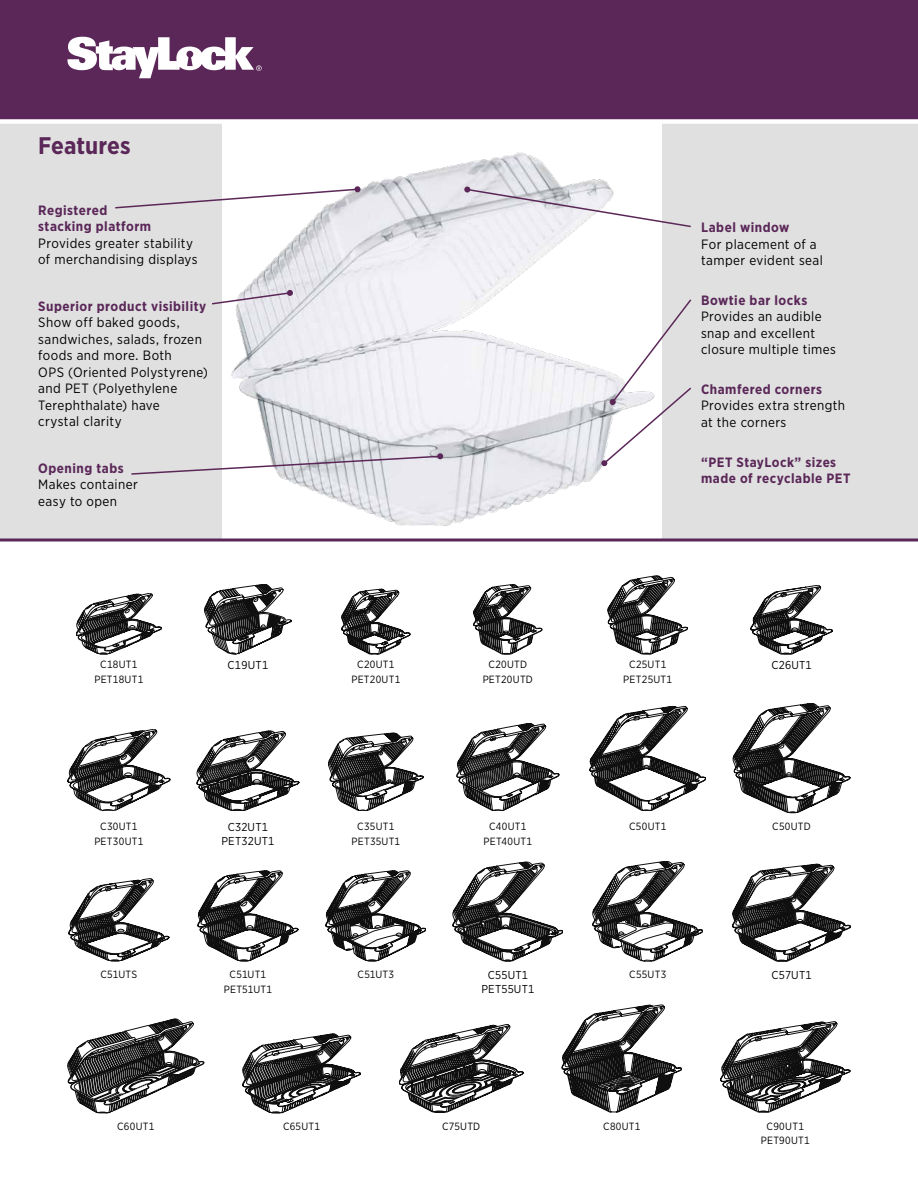
<style>
.page{position:relative;width:918px;height:1188px;background:#fff}
.page>*{position:absolute;margin:0;border:0;box-sizing:border-box;transform-origin:0 0}
.t1{font:700 24px "Gotham Narrow";color:#5a2758}
.t2{font:13.5px/16.5px "Gotham Narrow";letter-spacing:.03em;color:#000}
.t3{font:700 13.5px/16.5px "Gotham Narrow";letter-spacing:.035em;color:#5a2758}
.t4{font:11.55px/14.9px "Gotham Narrow";letter-spacing:.02em;color:#000;text-align:center}
.t5{font:10.5px/14.9px "Gotham Narrow";letter-spacing:.025em;color:#000;text-align:center}
</style>
<div class="page">
<div style="left:0;top:118px;width:222px;height:422px;background:#e0e0e0"></div>
<div style="left:663px;top:118px;width:255px;height:422px;background:#e0e0e0"></div>
<img style="left:231px;top:152px;width:379px;height:374px">
<svg style="left:464px;top:187px;width:227px;height:41px"></svg>
<svg style="left:601px;top:298px;width:91px;height:168px"></svg>
<svg style="left:76px;top:593px;width:86px;height:61px"></svg>
<svg style="left:68px;top:729px;width:102px;height:82px"></svg>
<svg style="left:69px;top:879px;width:100px;height:82px"></svg>
<svg style="left:204px;top:584px;width:87px;height:70px"></svg>
<svg style="left:197px;top:731px;width:102px;height:80px"></svg>
<svg style="left:198px;top:871px;width:100px;height:90px"></svg>
<svg style="left:751px;top:585px;width:81px;height:69px"></svg>
<svg style="left:733px;top:703px;width:117px;height:110px"></svg>
<svg style="left:732px;top:864px;width:119px;height:97px"></svg>
<svg style="left:342px;top:589px;width:68px;height:65px"></svg>
<svg style="left:328px;top:733px;width:95px;height:78px"></svg>
<svg style="left:326px;top:871px;width:100px;height:90px"></svg>
<svg style="left:474px;top:584px;width:68px;height:70px"></svg>
<svg style="left:457px;top:723px;width:102px;height:88px"></svg>
<svg style="left:453px;top:862px;width:110px;height:99px"></svg>
<svg style="left:608px;top:576px;width:80px;height:78px"></svg>
<svg style="left:590px;top:706px;width:116px;height:105px"></svg>
<svg style="left:593px;top:861px;width:110px;height:100px"></svg>
<svg style="left:68px;top:1019px;width:136px;height:94px"></svg>
<svg style="left:562px;top:1005px;width:120px;height:107px"></svg>
<svg style="left:720px;top:1022px;width:130px;height:90px"></svg>
<svg style="left:243px;top:1034px;width:117px;height:79px"></svg>
<svg style="left:399px;top:1024px;width:124px;height:88px"></svg>
<svg style="left:115px;top:186px;width:246px;height:23px"></svg>
<svg style="left:212px;top:290px;width:81px;height:15px"></svg>
<svg style="left:131px;top:453px;width:312px;height:23px"></svg>
<div style="left:0;top:0;width:918px;height:124px;background:#5a2758"></div>
<svg style="left:68px;top:37px;width:194px;height:41px"></svg>
<svg style="left:0;top:538px;width:918px;height:4px"></svg>
<h1 class="t1" style="left:38px;top:130px;width:94px">Features</h1>
<p class="t3" style="left:38px;top:202px;width:114px">Registered stacking platform</p>
<p class="t2" style="left:38px;top:235px;width:161px">Provides greater stability of merchandising displays</p>
<p class="t3" style="left:38px;top:298px;width:170px">Superior product visibility</p>
<p class="t2" style="left:38px;top:314px;width:171px">Show off baked goods, sandwiches, salads, frozen foods and more. Both<br>OPS (Oriented Polystyrene) and PET (Polyethylene<br>Terephthalate) have<br>crystal clarity</p>
<p class="t3" style="left:38px;top:460px;width:87px">Opening tabs</p>
<p class="t2" style="left:38px;top:476px;width:101px">Makes container easy to open</p>
<p class="t5" style="left:94px;top:657px;width:50px">C18UT1<br>PET18UT1</p>
<p class="t4" style="left:228px;top:657px;width:42px">C19UT1</p>
<p class="t5" style="left:94px;top:818px;width:51px">C30UT1<br>PET30UT1</p>
<p class="t4" style="left:221px;top:819px;width:54px">C32UT1<br>PET32UT1</p>
<p class="t5" style="left:100px;top:967px;width:38px">C51UTS</p>
<p class="t5" style="left:224px;top:967px;width:50px">C51UT1<br>PET51UT1</p>
<p class="t5" style="left:351px;top:657px;width:50px">C20UT1<br>PET20UT1</p>
<p class="t5" style="left:351px;top:818px;width:50px">C35UT1<br>PET35UT1</p>
<p class="t5" style="left:357px;top:967px;width:38px">C51UT3</p>
<p class="t5" style="left:483px;top:657px;width:52px">C20UTD<br>PET20UTD</p>
<p class="t5" style="left:484px;top:818px;width:50px">C40UT1<br>PET40UT1</p>
<p class="t4" style="left:481px;top:967px;width:54px">C55UT1<br>PET55UT1</p>
<p class="t3" style="left:701px;top:219px;width:90px">Label window</p>
<p class="t2" style="left:701px;top:235px;width:123px">For placement of a tamper evident seal</p>
<p class="t3" style="left:701px;top:292px;width:108px">Bowtie bar locks</p>
<p class="t2" style="left:701px;top:308px;width:136px">Provides an audible snap and excellent closure multiple times</p>
<p class="t3" style="left:701px;top:381px;width:122px">Chamfered corners</p>
<p class="t2" style="left:701px;top:397px;width:145px">Provides extra strength at the corners</p>
<p class="t3" style="left:701px;top:454px;width:151px">“PET StayLock” sizes made of recyclable PET</p>
<p class="t5" style="left:623px;top:657px;width:50px">C25UT1<br>PET25UT1</p>
<p class="t4" style="left:771px;top:657px;width:42px">C26UT1</p>
<p class="t5" style="left:629px;top:818px;width:39px">C50UT1</p>
<p class="t5" style="left:772px;top:818px;width:40px">C50UTD</p>
<p class="t5" style="left:629px;top:967px;width:39px">C55UT3</p>
<p class="t4" style="left:771px;top:967px;width:42px">C57UT1</p>
<p class="t5" style="left:117px;top:1118px;width:39px">C60UT1</p>
<p class="t5" style="left:603px;top:1118px;width:39px">C80UT1</p>
<p class="t5" style="left:761px;top:1118px;width:50px">C90UT1<br>PET90UT1</p>
<p class="t5" style="left:283px;top:1118px;width:38px">C65UT1</p>
<p class="t5" style="left:442px;top:1118px;width:40px">C75UTD</p>
</div>
